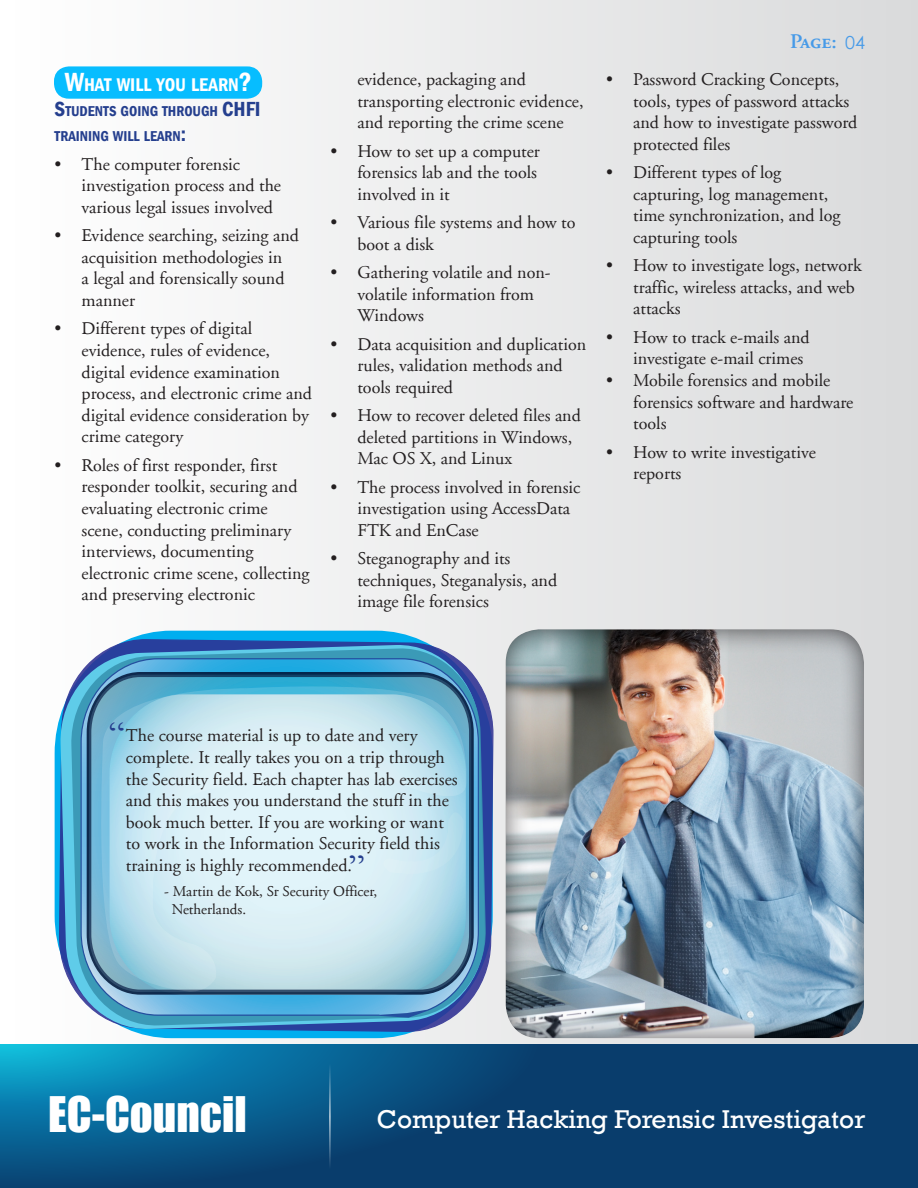
<style>
.page{position:relative;width:918px;height:1188px;background:#fff}
.page>*{position:absolute;margin:0;border:0;box-sizing:border-box;transform-origin:0 0}
.t1{font:45px "Impact";color:#fff}
.t2{font:36px "Times New Roman";color:#253f8e}
.t3{font:26.4px "Rockwell";color:#fff}
.t4{font:21px "Adobe Garamond Semibold SC";color:#469ae8}
.Paragraph_Style_3{font:600 condensed 18.9px "Franklin Gothic";color:#fff}
.Text{font:18px/21.6px "Adobe Garamond LT";color:#231f20}
.Text-2{font:15px "Adobe Garamond LT";color:#231f20}
.Box_Heading{font:600 condensed 14.7px/25.2px "Franklin Gothic";color:#253f8e}
.s1{font-size:27px}
.s2{font-size:21px}
.s3{font-family:"Century Gothic";font-size:18px}
</style>
<div class="page">
<div style="left:0;top:0;width:918px;height:1185px;background:linear-gradient(to right,#fff,#d9dadb)"></div>
<svg style="left:0;top:1044px;width:917px;height:144px;background:#094e7e"></svg>
<hr style="left:330px;top:1054px;width:1px;height:124px;background:#fff">
<hr style="left:917px;top:0;width:1px;height:1185px;background:#d9dadb">
<hr style="left:917px;top:1044px;width:1px;height:144px;background:#093d6c">
<div style="left:54px;top:66px;width:208px;height:33px;background:#07bdff;border-radius:15px"></div>
<div style="left:55px;top:631px;width:438px;height:407px;background:#00aeef;border-radius:120px"></div>
<svg style="left:59px;top:639px;width:435px;height:393px"></svg>
<svg style="left:59px;top:644px;width:427px;height:386px"></svg>
<svg style="left:71px;top:648px;width:415px;height:377px;background:#5ea1c6"></svg>
<svg style="left:81px;top:658px;width:398px;height:360px;background:#55a6d5"></svg>
<svg style="left:87px;top:672px;width:387px;height:323px;background:#264e74"></svg>
<svg style="left:89px;top:675px;width:382px;height:317px;background:#4a92b4"></svg>
<svg style="left:101px;top:686px;width:366px;height:306px;background:#c0e1ec"></svg>
<div style="left:504px;top:627px;width:362px;height:413px;background:#231f20;opacity:.75"></div>
<p class="Paragraph_Style_3" style="left:65px;top:72px;width:189px"><span class="s1">W</span>HAT WILL YOU LEARN<span class="s1">?</span></p>
<p class="Box_Heading" style="left:55px;top:98px;width:199px"><span class="s2">S</span>TUDENTS GOING THROUGH <span class="s2">CHFI<br></span>TRAINING WILL LEARN<span class="s2">:</span></p>
<p class="Text" style="left:82px;top:154px;width:201px;text-indent:-27px">• The computer forensic investigation process and the various legal issues involved</p>
<p class="Text" style="left:82px;top:225px;width:219px;text-indent:-27px">• Evidence searching, seizing and acquisition methodologies in<br>a legal and forensically sound manner</p>
<p class="Text" style="left:82px;top:318px;width:232px;text-indent:-27px">• Different types of digital evidence, rules of evidence, digital evidence examination process, and electronic crime and digital evidence consideration by crime category</p>
<p class="Text" style="left:82px;top:455px;width:229px;text-indent:-27px">• Roles of first responder, first responder toolkit, securing and evaluating electronic crime scene, conducting preliminary interviews, documenting electronic crime scene, collecting and preserving electronic</p>
<p class="Text" style="left:357px;top:69px;width:228px">evidence, packaging and transporting electronic evidence, and reporting the crime scene</p>
<p class="Text" style="left:357px;top:140px;width:184px;text-indent:-27px">• How to set up a computer forensics lab and the tools involved in it</p>
<p class="Text" style="left:357px;top:212px;width:220px;text-indent:-27px">• Various file systems and how to boot a disk</p>
<p class="Text" style="left:357px;top:262px;width:195px;text-indent:-27px">• Gathering volatile and non&shy;volatile information from<br>Windows</p>
<p class="Text" style="left:357px;top:334px;width:230px;text-indent:-27px">• Data acquisition and duplication rules, validation methods and tools required</p>
<p class="Text" style="left:357px;top:405px;width:225px;text-indent:-27px">• How to recover deleted files and deleted partitions in Windows,<br>Mac OS X, and Linux</p>
<p class="Text" style="left:357px;top:477px;width:224px;text-indent:-27px">• The process involved in forensic investigation using AccessData<br>FTK and EnCase</p>
<p class="Text" style="left:357px;top:548px;width:201px;text-indent:-27px">• Steganography and its techniques, Steganalysis, and image file forensics</p>
<p class="t4" style="left:790px;top:30px;width:77px">Page: <span class="s3">04</span></p>
<p class="Text" style="left:633px;top:69px;width:226px;text-indent:-27px">• Password Cracking Concepts, tools, types of password attacks and how to investigate password protected files</p>
<p class="Text" style="left:633px;top:162px;width:209px;text-indent:-27px">• Different types of log capturing, log management, time synchronization, and log capturing tools</p>
<p class="Text" style="left:633px;top:255px;width:230px;text-indent:-27px">• How to investigate logs, network traffic, wireless attacks, and web attacks</p>
<p class="Text" style="left:633px;top:327px;width:178px;text-indent:-27px">• How to track e-mails and investigate e-mail crimes</p>
<p class="Text" style="left:633px;top:370px;width:222px;text-indent:-27px">• Mobile forensics and mobile forensics software and hardware tools</p>
<p class="Text" style="left:633px;top:442px;width:184px;text-indent:-27px">• How to write investigative reports</p>
<p class="t2" style="left:109px;top:711px;width:17px">“</p>
<p class="Text" style="left:126px;top:725px;width:333px">The course material is up to date and very complete. It really takes you on a trip through the Security field. Each chapter has lab exercises and this makes you understand the stuff in the book much better. If you are working or want to work in the Information Security field this training is highly recommended.</p>
<p class="t2" style="left:365px;top:875px;width:17px;rotate:-180deg">“</p>
<p class="Text-2" style="left:164px;top:883px;width:215px">- Martin de Kok, Sr Security Officer,</p>
<p class="Text-2" style="left:172px;top:901px;width:76px">Netherlands.</p>
<h1 class="t1" style="left:48px;top:1079px;width:200px">EC-Council</h1>
<h3 class="t3" style="left:377px;top:1104px;width:490px">Computer Hacking Forensic Investigator</h3>
</div>
